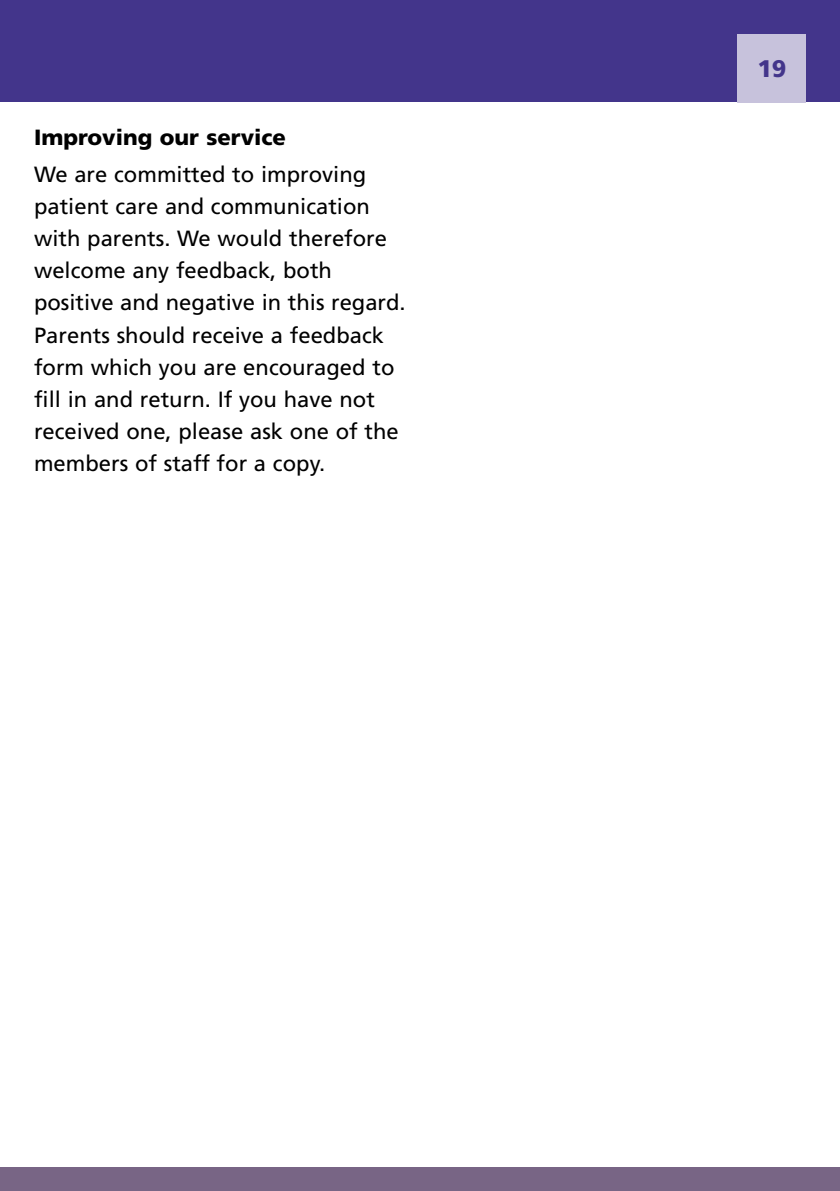
<style>
.page{position:relative;width:840px;height:1191px;background:#fff}
.page>*{position:absolute;margin:0;border:0;box-sizing:border-box;transform-origin:0 0}
.t1{font:900 24px "Frutiger";color:#43358b}
.t2{font:22px/32px "Frutiger";color:#000}
.t3{font:900 22px "Frutiger";color:#000}
</style>
<div class="page">
<div style="left:0;top:0;width:839px;height:101px;background:#43358b"></div>
<div style="left:0;top:1167px;width:839px;height:24px;background:#786585"></div>
<div style="left:737px;top:34px;width:68px;height:68px;background:#c7c2dc"></div>
<p class="t3" style="left:34px;top:124px;width:253px">Improving our service</p>
<p class="t2" style="left:34px;top:158px;width:373px">We are committed to improving patient care and communication with parents. We would therefore welcome any feedback, both positive and negative in this regard.<br>Parents should receive a feedback form which you are encouraged to fill in and return. If you have not received one, please ask one of the members of staff for a copy.</p>
<p class="t1" style="left:756px;top:54px;width:31px">19</p>
</div>
